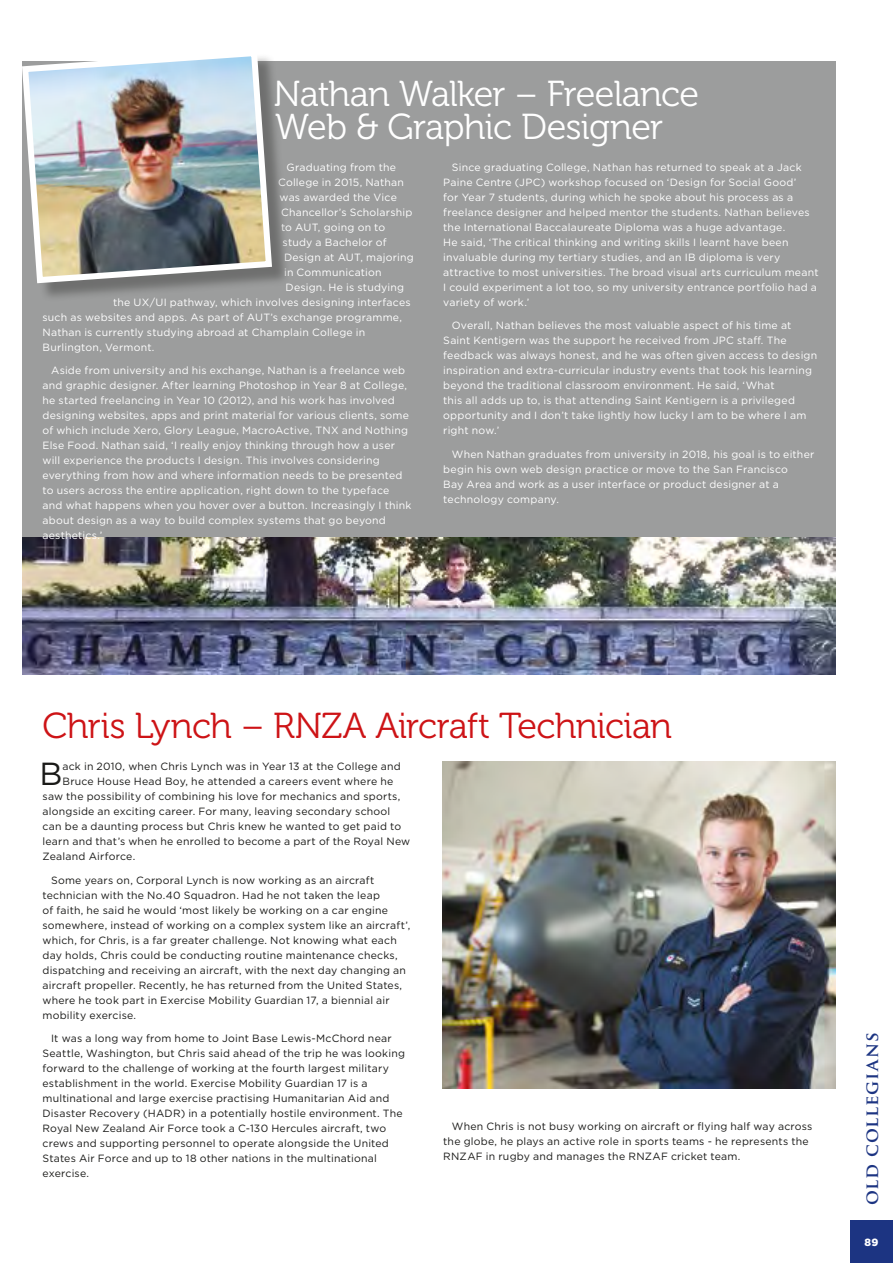
<style>
.page{position:relative;width:893px;height:1263px;background:#fff}
.page>*{position:absolute;margin:0;border:0;box-sizing:border-box;transform-origin:0 0}
.t1{font:36px/33px "Museo 300";letter-spacing:-.025em;color:#fff}
.t2{font:36px "Museo 300";letter-spacing:-.02em;color:#cd1316}
.t3{font:31.95px "Gotham";color:#1a1a18}
.t4{font:700 18px "Trajan Pro";letter-spacing:.045em;color:#1c3482}
.t5{font:10.5px/15px "Gotham";letter-spacing:.02em;color:#fff}
.t6{font:10.5px/15px "Gotham";letter-spacing:.02em;color:#1a1a18}
.t7{font:900 10.5px "Gotham";color:#fff}
</style>
<div class="page">
<div style="left:850px;top:1220px;width:43px;height:43px;background:#1c3482"></div>
<div style="left:22px;top:62px;width:813px;height:612px;background:#9c9d9d"></div>
<img style="left:22px;top:538px;width:813px;height:136px">
<div style="left:25px;top:53px;width:265px;height:249px;background:#1a1a18;opacity:.35"></div>
<img style="left:22px;top:53px;width:253px;height:233px">
<img style="left:442px;top:762px;width:394px;height:327px">
<h1 class="t1" style="left:274px;top:78px;width:427px">Nathan Walker – Freelance<br>Web &amp; Graphic Designer</h1>
<p class="t5" style="left:287px;top:159px;width:111px">Graduating from the</p>
<p class="t5" style="left:278px;top:174px;width:128px">College in 2015, Nathan</p>
<p class="t5" style="left:280px;top:189px;width:119px">was awarded the Vice</p>
<p class="t5" style="left:281px;top:204px;width:133px">Chancellor’s Scholarship</p>
<p class="t5" style="left:281px;top:219px;width:106px">to AUT, going on to</p>
<p class="t5" style="left:283px;top:234px;width:106px">study a Bachelor of</p>
<p class="t5" style="left:284px;top:249px;width:131px">Design at AUT, majoring</p>
<p class="t5" style="left:284px;top:264px;width:99px">in Communication</p>
<p class="t5" style="left:286px;top:279px;width:120px">Design. He is studying</p>
<p class="t5" style="left:113px;top:294px;width:299px">the UX/UI pathway, which involves designing interfaces</p>
<p class="t5" style="left:43px;top:309px;width:361px">such as websites and apps. As part of AUT’s exchange programme,</p>
<p class="t5" style="left:43px;top:324px;width:324px">Nathan is currently studying abroad at Champlain College in</p>
<p class="t5" style="left:43px;top:339px;width:113px">Burlington, Vermont.</p>
<p class="t5" style="left:43px;top:363px;width:370px;text-indent:9px">Aside from university and his exchange, Nathan is a freelance web and graphic designer. After learning Photoshop in Year 8 at College, he started freelancing in Year 10 (2012), and his work has involved designing websites, apps and print material for various clients, some of which include Xero, Glory League, MacroActive, TNX and Nothing Else Food. Nathan said, ‘I really enjoy thinking through how a user will experience the products I design. This involves considering everything from how and where information needs to be presented to users across the entire application, right down to the typeface and what happens when you hover over a button. Increasingly I think about design as a way to build complex systems that go beyond aesthetics.’</p>
<p class="t5" style="left:443px;top:159px;width:377px;text-indent:9px">Since graduating College, Nathan has returned to speak at a Jack Paine Centre (JPC) workshop focused on ‘Design for Social Good’<br>for Year 7 students, during which he spoke about his process as a freelance designer and helped mentor the students. Nathan believes the International Baccalaureate Diploma was a huge advantage.<br>He said, ‘The critical thinking and writing skills I learnt have been invaluable during my tertiary studies, and an IB diploma is very attractive to most universities. The broad visual arts curriculum meant I could experiment a lot too, so my university entrance portfolio had a variety of work.’</p>
<p class="t5" style="left:443px;top:318px;width:375px;text-indent:9px">Overall, Nathan believes the most valuable aspect of his time at Saint Kentigern was the support he received from JPC staff. The feedback was always honest, and he was often given access to design inspiration and extra-curricular industry events that took his learning beyond the traditional classroom environment. He said, ‘What<br>this all adds up to, is that attending Saint Kentigern is a privileged opportunity and I don’t take lightly how lucky I am to be where I am right now.’</p>
<p class="t5" style="left:443px;top:446px;width:373px;text-indent:9px">When Nathan graduates from university in 2018, his goal is to either begin his own web design practice or move to the San Francisco<br>Bay Area and work as a user interface or product designer at a technology company.</p>
<h1 class="t2" style="left:43px;top:706px;width:631px">Chris Lynch – RNZA Aircraft Technician</h1>
<h2 class="t3" style="left:39px;top:753px;width:25px">B</h2>
<p class="t6" style="left:62px;top:759px;width:340px">ack in 2010, when Chris Lynch was in Year 13 at the College and</p>
<p class="t6" style="left:62px;top:774px;width:332px">Bruce House Head Boy, he attended a careers event where he</p>
<p class="t6" style="left:43px;top:789px;width:359px">saw the possibility of combining his love for mechanics and sports,</p>
<p class="t6" style="left:43px;top:804px;width:349px">alongside an exciting career. For many, leaving secondary school</p>
<p class="t6" style="left:43px;top:819px;width:360px">can be a daunting process but Chris knew he wanted to get paid to</p>
<p class="t6" style="left:43px;top:834px;width:369px">learn and that’s when he enrolled to become a part of the Royal New</p>
<p class="t6" style="left:43px;top:849px;width:94px">Zealand Airforce.</p>
<p class="t6" style="left:43px;top:872px;width:369px;text-indent:9px">Some years on, Corporal Lynch is now working as an aircraft technician with the No.40 Squadron. Had he not taken the leap<br>of faith, he said he would ‘most likely be working on a car engine somewhere, instead of working on a complex system like an aircraft’, which, for Chris, is a far greater challenge. Not knowing what each day holds, Chris could be conducting routine maintenance checks, dispatching and receiving an aircraft, with the next day changing an aircraft propeller. Recently, he has returned from the United States, where he took part in Exercise Mobility Guardian 17, a biennial air mobility exercise.</p>
<p class="t6" style="left:43px;top:1031px;width:364px;text-indent:9px">It was a long way from home to Joint Base Lewis-McChord near Seattle, Washington, but Chris said ahead of the trip he was looking forward to the challenge of working at the fourth largest military establishment in the world. Exercise Mobility Guardian 17 is a multinational and large exercise practising Humanitarian Aid and Disaster Recovery (HADR) in a potentially hostile environment. The Royal New Zealand Air Force took a C-130 Hercules aircraft, two crews and supporting personnel to operate alongside the United States Air Force and up to 18 other nations in the multinational exercise.</p>
<p class="t6" style="left:443px;top:1119px;width:371px;text-indent:9px">When Chris is not busy working on aircraft or flying half way across the globe, he plays an active role in sports teams - he represents the<br>RNZAF in rugby and manages the RNZAF cricket team.</p>
<h3 class="t4" style="left:860px;top:1205px;width:174px;rotate:-90deg">old collegians</h3>
<p class="t7" style="left:865px;top:1235px;width:15px">89</p>
</div>
